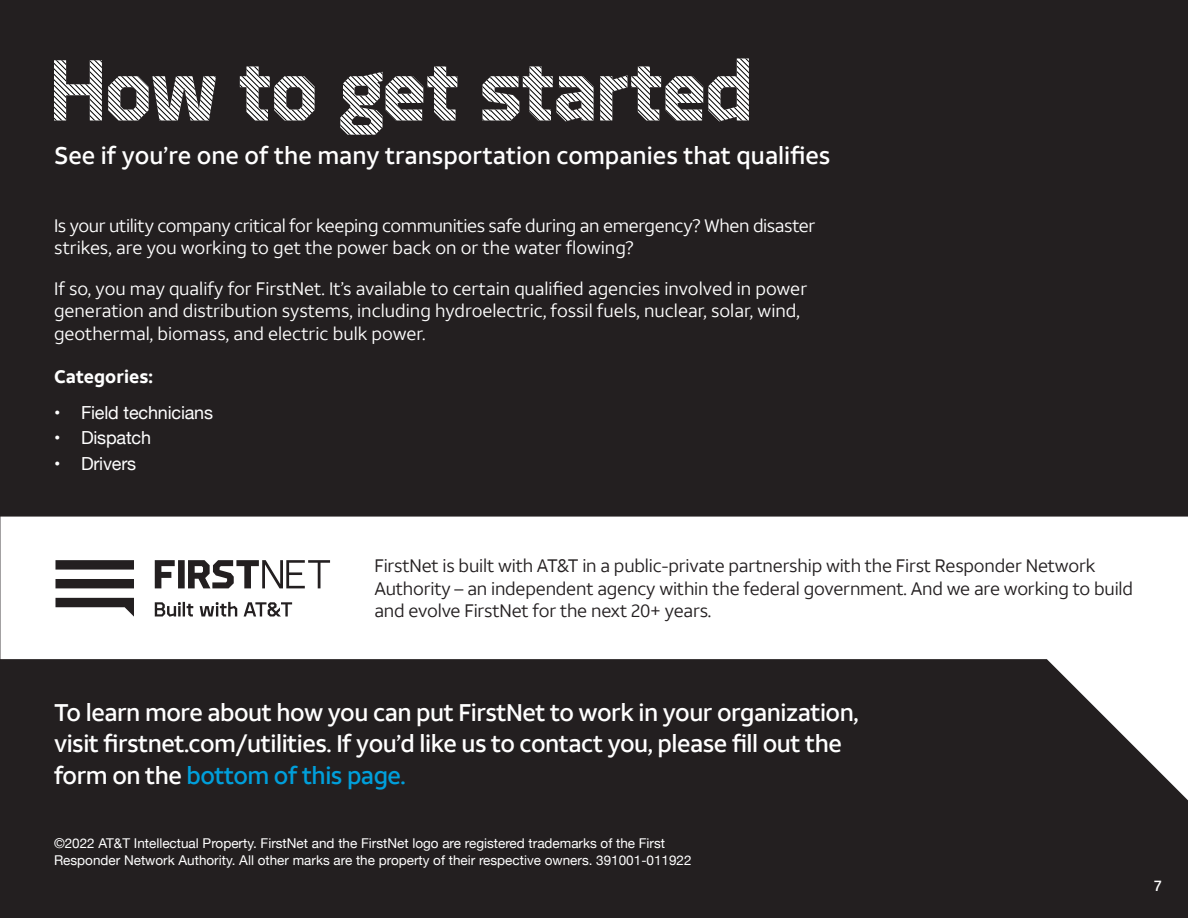
<style>
.page{position:relative;width:1188px;height:918px;background:#231f20}
.page>*{position:absolute;margin:0;border:0;box-sizing:border-box;transform-origin:0 0}
.Body_copy_13_20{font:500 24px/31.5px "ATT Aleck Sans";letter-spacing:-.02em;color:#fff}
.Body_copy_13_20-2{font:500 24px "ATT Aleck Sans";color:#fff}
.Body_copy_13_20-3{font:18px/22.5px "ATT Aleck Sans";color:#fff}
.Body_copy_13_20-4{font:18px/22.5px "ATT Aleck Sans";letter-spacing:-.01em;color:#231f20}
.Body_copy_13_20-5{font:18px/22.5px "ATT Aleck Sans";letter-spacing:-.02em;color:#fff}
.t1{font:18px "Helvetica Neue";letter-spacing:-.01em;color:#fff}
.Body_copy_13_20-6{font:700 18px "ATT Aleck Sans";color:#fff}
.Body_copy_13_20-7{font:500 15px "ATT Aleck Sans";color:#fff}
.t2{font:13.5px/16.5px "Helvetica Neue";color:#fff}
.s1{color:#009fdb}
</style>
<div class="page">
<svg style="left:0;top:517px;width:1188px;height:283px;fill:#fff"></svg>
<svg style="left:55px;top:560px;width:275px;height:57px"></svg>
<svg style="left:54px;top:58px;width:695px;height:77px"></svg>
<p class="Body_copy_13_20-2" style="left:54px;top:140px;width:778px">See if you’re one of the many transportation companies that qualifies</p>
<p class="Body_copy_13_20-5" style="left:54px;top:214px;width:763px">Is your utility company critical for keeping communities safe during an emergency? When disaster strikes, are you working to get the power back on or the water flowing?</p>
<p class="Body_copy_13_20-3" style="left:54px;top:277px;width:755px">If so, you may qualify for FirstNet. It’s available to certain qualified agencies involved in power generation and distribution systems, including hydroelectric, fossil fuels, nuclear, solar, wind, geothermal, biomass, and electric bulk power.</p>
<p class="Body_copy_13_20-6" style="left:54px;top:365px;width:100px">Categories:</p>
<p class="t1" style="left:54px;top:399px;width:161px">• Field technicians</p>
<p class="t1" style="left:54px;top:425px;width:99px">• Dispatch</p>
<p class="t1" style="left:54px;top:450px;width:84px">• Drivers</p>
<p class="Body_copy_13_20-4" style="left:374px;top:555px;width:760px">FirstNet is built with AT&amp;T in a public-private partnership with the First Responder Network<br>Authority – an independent agency within the federal government. And we are working to build and evolve FirstNet for the next 20+ years.</p>
<p class="Body_copy_13_20" style="left:54px;top:696px;width:806px">To learn more about how you can put FirstNet to work in your organization, visit firstnet.com/utilities. If you’d like us to contact you, please fill out the form on the <span class="s1">bottom of this page.</span></p>
<p class="t2" style="left:54px;top:836px;width:639px">©2022 AT&amp;T Intellectual Property. FirstNet and the FirstNet logo are registered trademarks of the First<br>Responder Network Authority. All other marks are the property of their respective owners. 391001-011922</p>
<p class="Body_copy_13_20-7" style="left:1154px;top:876px;width:9px">7</p>
</div>
